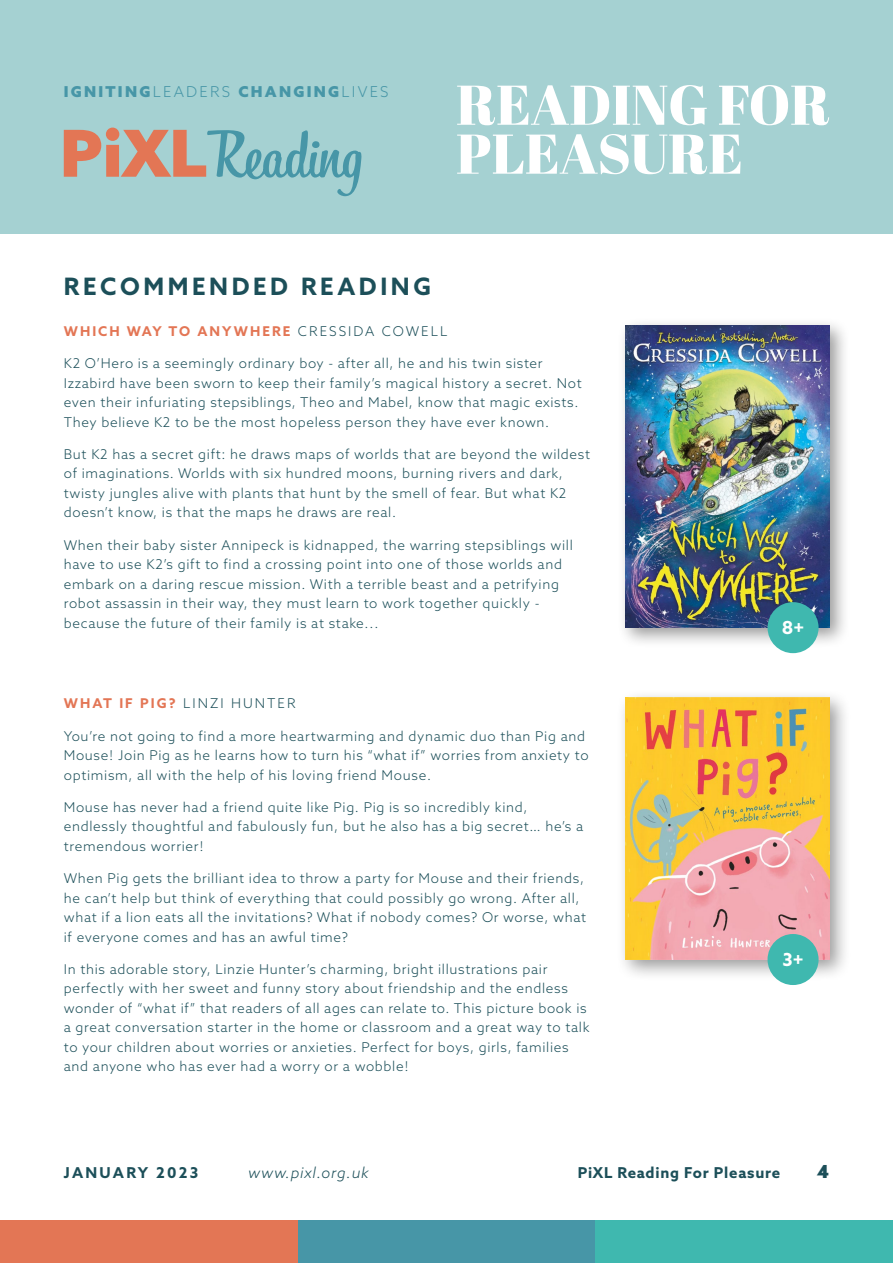
<style>
.page{position:relative;width:893px;height:1263px;background:#fff}
.page>*{position:absolute;margin:0;border:0;box-sizing:border-box;transform-origin:0 0}
.t1{font:700 24px "Azo Sans";letter-spacing:.15em;color:#1c4f59}
.t2{font:700 18px "Azo Sans";color:#fff}
.t3{font:900 18px "Azo Sans";color:#1c4f59}
.t4{font:900 15px "Azo Sans";letter-spacing:.15em;color:#4796a7}
.t5{font:700 15px "Azo Sans";letter-spacing:.05em;color:#1c4f59}
.t6{font:italic 300 15px "Azo Sans";letter-spacing:.05em;color:#1c4f59}
.t7{font:700 15px "Azo Sans";letter-spacing:.15em;color:#1c4f59}
.t8{font:300 13.5px/19.5px "Azo Sans";letter-spacing:.05em;color:#1c4f59}
.t9{font:700 13.5px "Azo Sans";letter-spacing:.15em;color:#e37655}
.t10{font:300 13.5px "Azo Sans";letter-spacing:.15em;color:#1c4f59}
.s1{font-weight:300}
.s2{font-weight:300;color:#1c4f59}
.s3{font-weight:700;color:#e37655}
</style>
<div class="page">
<div style="left:595px;top:1220px;width:298px;height:43px;background:#3fb8af"></div>
<div style="left:298px;top:1220px;width:297px;height:43px;background:#4796a7"></div>
<div style="left:0;top:1220px;width:298px;height:43px;background:#e37655"></div>
<div style="left:0;top:0;width:893px;height:234px;background:#a5d1d2"></div>
<svg style="left:64px;top:128px;width:298px;height:68px"></svg>
<svg style="left:457px;top:85px;width:372px;height:40px"></svg>
<svg style="left:457px;top:134px;width:284px;height:40px"></svg>
<div style="left:617px;top:317px;width:233px;height:332px;background:#000;opacity:.4"></div>
<img style="left:625px;top:325px;width:204px;height:303px">
<div style="left:616px;top:689px;width:235px;height:293px;background:#000;opacity:.4"></div>
<img style="left:625px;top:698px;width:204px;height:261px">
<div style="left:767px;top:602px;width:52px;height:51px;background:#3fb8af;border-radius:50%"></div>
<div style="left:767px;top:934px;width:52px;height:51px;background:#3fb8af;border-radius:50%"></div>
<p class="t4" style="left:64px;top:81px;width:326px">IGNITING<span class="s1">LEADERS</span> CHANGING<span class="s1">LIVES</span></p>
<h1 class="t1" style="left:64px;top:271px;width:369px">RECOMMENDED READING</h1>
<p class="t9" style="left:64px;top:322px;width:385px">WHICH WAY TO ANYWHERE <span class="s2">CRESSIDA COWELL</span></p>
<p class="t8" style="left:64px;top:353px;width:520px">K2 O’Hero is a seemingly ordinary boy - after all, he and his twin sister Izzabird have been sworn to keep their family’s magical history a secret. Not even their infuriating stepsiblings, Theo and Mabel, know that magic exists.<br>They believe K2 to be the most hopeless person they have ever known.</p>
<p class="t8" style="left:64px;top:444px;width:528px">But K2 has a secret gift: he draws maps of worlds that are beyond the wildest of imaginations. Worlds with six hundred moons, burning rivers and dark, twisty jungles alive with plants that hunt by the smell of fear. But what K2 doesn’t know, is that the maps he draws are real.</p>
<p class="t8" style="left:64px;top:535px;width:511px">When their baby sister Annipeck is kidnapped, the warring stepsiblings will have to use K2’s gift to find a crossing point into one of those worlds and embark on a daring rescue mission. With a terrible beast and a petrifying robot assassin in their way, they must learn to work together quickly - because the future of their family is at stake...</p>
<p class="t10" style="left:64px;top:695px;width:233px"><span class="s3">WHAT IF PIG?</span> LINZI HUNTER</p>
<p class="t8" style="left:64px;top:726px;width:526px">You’re not going to find a more heartwarming and dynamic duo than Pig and<br>Mouse! Join Pig as he learns how to turn his “what if” worries from anxiety to optimism, all with the help of his loving friend Mouse.</p>
<p class="t8" style="left:64px;top:797px;width:521px">Mouse has never had a friend quite like Pig. Pig is so incredibly kind, endlessly thoughtful and fabulously fun, but he also has a big secret… he’s a tremendous worrier!</p>
<p class="t8" style="left:64px;top:868px;width:524px">When Pig gets the brilliant idea to throw a party for Mouse and their friends, he can’t help but think of everything that could possibly go wrong. After all, what if a lion eats all the invitations? What if nobody comes? Or worse, what if everyone comes and has an awful time?</p>
<p class="t8" style="left:64px;top:959px;width:527px">In this adorable story, Linzie Hunter’s charming, bright illustrations pair perfectly with her sweet and funny story about friendship and the endless wonder of “what if” that readers of all ages can relate to. This picture book is a great conversation starter in the home or classroom and a great way to talk to your children about worries or anxieties. Perfect for boys, girls, families and anyone who has ever had a worry or a wobble!</p>
<h2 class="t2" style="left:782px;top:616px;width:24px">8+</h2>
<h2 class="t2" style="left:782px;top:947px;width:23px">3+</h2>
<p class="t7" style="left:64px;top:1162px;width:136px">JANUARY 2023</p>
<p class="t6" style="left:248px;top:1163px;width:122px">www.pixl.org.uk</p>
<p class="t5" style="left:578px;top:1162px;width:204px">PiXL Reading For Pleasure</p>
<h2 class="t3" style="left:817px;top:1159px;width:14px">4</h2>
</div>
